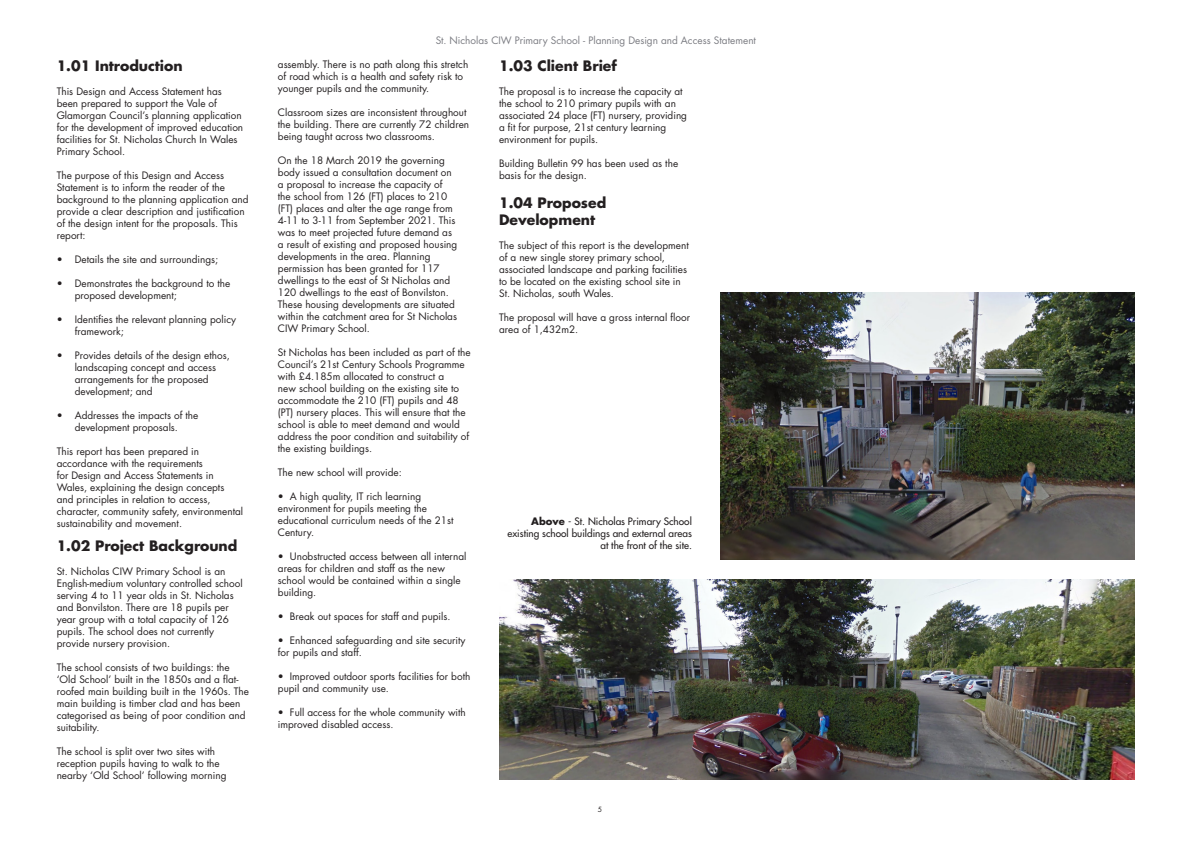
<style>
.page{position:relative;width:1191px;height:842px;background:#fff}
.page>*{position:absolute;margin:0;border:0;box-sizing:border-box;transform-origin:0 0}
.Body_text{font:700 14px/16.8px "Futura Std";color:#231f20}
.Body_text_-_sub_head{font:700 14px "Futura Std";color:#231f20}
.Body_text-2{font:10px/12px "Futura Std";color:#231f20}
.Body_text_-_sub_head-2{font:10px/12px "Futura Std";color:#231f20}
.Body_text-3{font:500 10px/12px "Futura Std";color:#231f20;text-align:right}
.t1{font:10px "Futura Std";color:#7b7c82}
.t2{font:7px "Futura Std";color:#231f20}
.s1{font-weight:700}
</style>
<div class="page">
<img style="left:499px;top:579px;width:635px;height:200px">
<img style="left:720px;top:292px;width:414px;height:267px">
<p class="Body_text_-_sub_head" style="left:57px;top:56px;width:127px">1.01 Introduction</p>
<p class="Body_text_-_sub_head-2" style="left:57px;top:85px;width:188px">This Design and Access Statement has been prepared to support the Vale of Glamorgan Council’s planning application for the development of improved education facilities for St. Nicholas Church In Wales Primary School.</p>
<p class="Body_text_-_sub_head-2" style="left:57px;top:169px;width:193px">The purpose of this Design and Access Statement is to inform the reader of the background to the planning application and provide a clear description and justification of the design intent for the proposals. This report:</p>
<p class="Body_text-2" style="left:57px;top:253px;width:163px">• Details the site and surroundings;</p>
<p class="Body_text-2" style="left:75px;top:277px;width:157px;text-indent:-18px">• Demonstrates the background to the proposed development;</p>
<p class="Body_text-2" style="left:75px;top:313px;width:163px;text-indent:-18px">• Identifies the relevant planning policy framework;</p>
<p class="Body_text-2" style="left:75px;top:349px;width:157px;text-indent:-18px">• Provides details of the design ethos, landscaping concept and access arrangements for the proposed development; and</p>
<p class="Body_text-2" style="left:57px;top:409px;width:143px;text-align:center">• Addresses the impacts of the development proposals.</p>
<p class="Body_text_-_sub_head-2" style="left:57px;top:445px;width:188px">This report has been prepared in accordance with the requirements<br>for Design and Access Statements in Wales, explaining the design concepts and principles in relation to access, character, community safety, environmental sustainability and movement.</p>
<p class="Body_text" style="left:57px;top:537px;width:182px">1.02 Project Background</p>
<p class="Body_text-2" style="left:57px;top:565px;width:187px">St. Nicholas CIW Primary School is an English-medium voluntary controlled school serving 4 to 11 year olds in St. Nicholas and Bonvilston. There are 18 pupils per year group with a total capacity of 126 pupils. The school does not currently provide nursery provision.</p>
<p class="Body_text-2" style="left:57px;top:661px;width:194px">The school consists of two buildings: the ‘Old School’ built in the 1850s and a flat&shy;roofed main building built in the 1960s. The main building is timber clad and has been categorised as being of poor condition and suitability.</p>
<p class="Body_text-2" style="left:57px;top:745px;width:171px">The school is split over two sites with reception pupils having to walk to the nearby ‘Old School’ following morning</p>
<p class="t1" style="left:436px;top:34px;width:322px">St. Nicholas CIW Primary School - Planning Design and Access Statement</p>
<p class="Body_text-2" style="left:278px;top:58px;width:192px">assembly. There is no path along this stretch of road which is a health and safety risk to younger pupils and the community.</p>
<p class="Body_text-2" style="left:278px;top:106px;width:193px">Classroom sizes are inconsistent throughout the building. There are currently 72 children being taught across two classrooms.</p>
<p class="Body_text-2" style="left:278px;top:154px;width:181px">On the 18 March 2019 the governing body issued a consultation document on a proposal to increase the capacity of the school from 126 (FT) places to 210 (FT) places and alter the age range from 4-11 to 3-11 from September 2021. This was to meet projected future demand as a result of existing and proposed housing developments in the area. Planning permission has been granted for 117 dwellings to the east of St Nicholas and 120 dwellings to the east of Bonvilston.<br>These housing developments are situated within the catchment area for St Nicholas CIW Primary School.</p>
<p class="Body_text-2" style="left:278px;top:346px;width:194px">St Nicholas has been included as part of the Council’s 21st Century Schools Programme with £4.185m allocated to construct a<br>new school building on the existing site to accommodate the 210 (FT) pupils and 48 (PT) nursery places. This will ensure that the school is able to meet demand and would address the poor condition and suitability of the existing buildings.</p>
<p class="Body_text-2" style="left:278px;top:466px;width:125px">The new school will provide:</p>
<p class="Body_text-2" style="left:278px;top:490px;width:177px">• A high quality, IT rich learning environment for pupils meeting the educational curriculum needs of the 21st<br>Century.</p>
<p class="Body_text-2" style="left:278px;top:550px;width:190px">• Unobstructed access between all internal areas for children and staff as the new school would be contained within a single building.</p>
<p class="Body_text-2" style="left:278px;top:610px;width:174px">• Break out spaces for staff and pupils.</p>
<p class="Body_text-2" style="left:278px;top:634px;width:189px">• Enhanced safeguarding and site security for pupils and staff.</p>
<p class="Body_text-2" style="left:278px;top:670px;width:194px">• Improved outdoor sports facilities for both pupil and community use.</p>
<p class="Body_text-2" style="left:278px;top:706px;width:189px">• Full access for the whole community with improved disabled access.</p>
<p class="Body_text_-_sub_head" style="left:499px;top:56px;width:119px">1.03 Client Brief</p>
<p class="Body_text-2" style="left:499px;top:85px;width:189px">The proposal is to increase the capacity at the school to 210 primary pupils with an associated 24 place (FT) nursery, providing a fit for purpose, 21st century learning environment for pupils.</p>
<p class="Body_text-2" style="left:499px;top:157px;width:181px">Building Bulletin 99 has been used as the basis for the design.</p>
<p class="Body_text" style="left:499px;top:194px;width:109px">1.04 Proposed<br>Development</p>
<p class="Body_text-2" style="left:499px;top:239px;width:191px">The subject of this report is the development of a new single storey primary school, associated landscape and parking facilities to be located on the existing school site in St. Nicholas, south Wales.</p>
<p class="Body_text-2" style="left:499px;top:311px;width:192px">The proposal will have a gross internal floor area of 1,432m2.</p>
<p class="Body_text-3" style="left:507px;top:515px;width:186px"><span class="s1">Above</span> - St. Nicholas Primary School existing school buildings and external areas at the front of the site.</p>
<p class="t2" style="left:598px;top:805px;width:6px">5</p>
</div>
